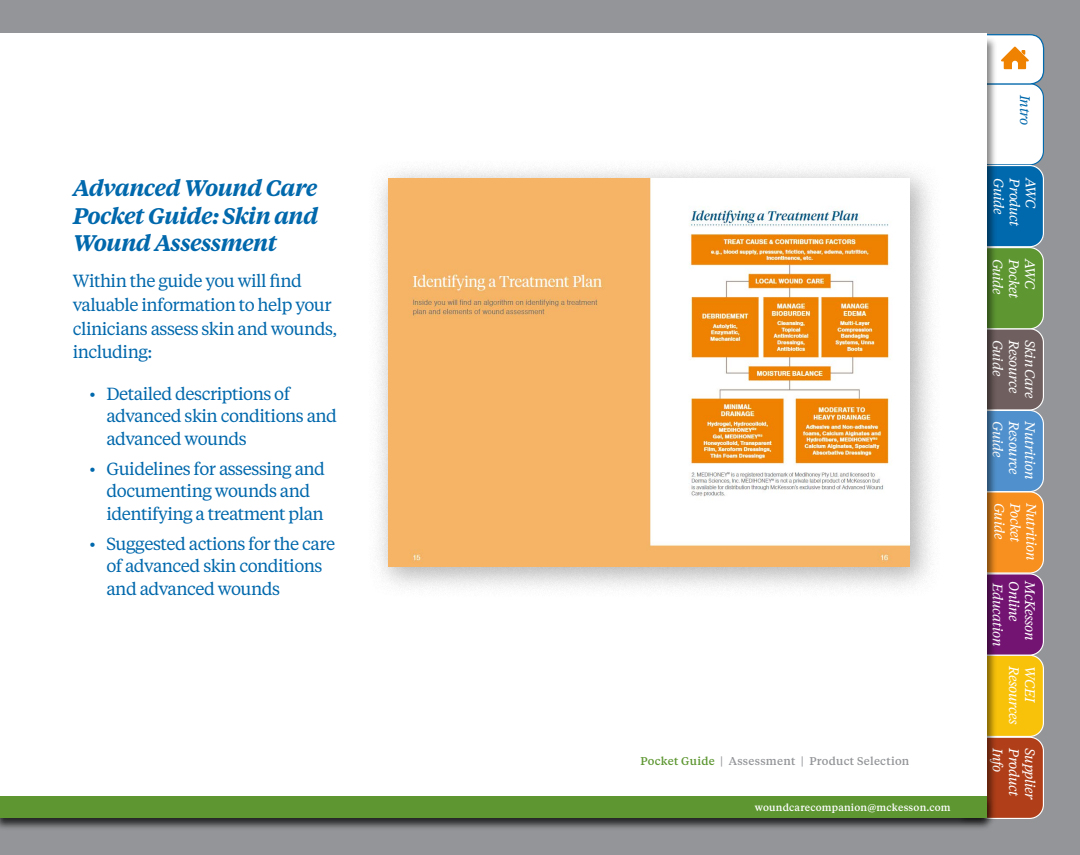
<style>
.page{position:relative;width:1080px;height:855px;background:#939598}
.page>*{position:absolute;margin:0;border:0;box-sizing:border-box;transform-origin:0 0}
.t1{font:italic 600 22.5px/27.5px "Tiempos Text";letter-spacing:-.03em;color:#0068ac;text-align:justify}
.t2{font:17.5px/22.5px "Tiempos Text";letter-spacing:-.03em;color:#0068ac}
.t3{font:italic 13.75px "Tiempos Text";letter-spacing:-.03em;color:#fff}
.t4{font:italic 13.75px "Tiempos Text";color:#0068ac}
.t5{font:500 11.25px "Tiempos Text";letter-spacing:.02em;color:#939598}
.t6{font:500 10px "Tiempos Text";letter-spacing:.02em;color:#fff}
.s1{color:#5e9732}
</style>
<div class="page">
<div style="left:975px;top:84px;width:68px;height:81px;background:#fff;border-radius:14px"></div>
<div style="left:975px;top:83px;width:69px;height:82px;border:1px solid #0068ac;border-radius:14px"></div>
<div style="left:975px;top:655px;width:68px;height:81px;background:#f9c20a;border-radius:14px"></div>
<div style="left:975px;top:655px;width:69px;height:82px;border:1px solid #fff;border-radius:14px"></div>
<div style="left:975px;top:574px;width:68px;height:81px;background:#731472;border-radius:14px"></div>
<div style="left:975px;top:573px;width:69px;height:83px;border:1px solid #fff;border-radius:14px"></div>
<div style="left:975px;top:492px;width:68px;height:81px;background:#f7901e;border-radius:14px"></div>
<div style="left:975px;top:491px;width:69px;height:83px;border:1px solid #fff;border-radius:14px"></div>
<div style="left:975px;top:410px;width:68px;height:82px;background:#5091cd;border-radius:14px"></div>
<div style="left:975px;top:410px;width:69px;height:82px;border:1px solid #fff;border-radius:14px"></div>
<div style="left:975px;top:329px;width:68px;height:81px;background:#6f5f5e;border-radius:14px"></div>
<div style="left:975px;top:328px;width:69px;height:83px;border:1px solid #fff;border-radius:14px"></div>
<div style="left:975px;top:248px;width:68px;height:81px;background:#5e9732;border-radius:14px"></div>
<div style="left:975px;top:247px;width:69px;height:82px;border:1px solid #fff;border-radius:14px"></div>
<div style="left:975px;top:166px;width:68px;height:81px;background:#0068ac;border-radius:14px"></div>
<div style="left:975px;top:165px;width:69px;height:82px;border:1px solid #fff;border-radius:14px"></div>
<div style="left:975px;top:737px;width:68px;height:81px;background:#b03f19;border-radius:14px"></div>
<div style="left:975px;top:737px;width:69px;height:82px;border:1px solid #fff;border-radius:14px"></div>
<svg style="left:986px;top:33px;width:59px;height:52px;background:#e1d9ca"></svg>
<div style="left:957px;top:36px;width:41px;height:790px;background:#000;opacity:.47"></div>
<div style="left:0;top:34px;width:986px;height:777px;background:#fff"></div>
<div style="left:0;top:795px;width:993px;height:35px;background:#000;opacity:.75"></div>
<div style="left:0;top:796px;width:986px;height:22px;background:#5e9732"></div>
<div style="left:368px;top:158px;width:573px;height:441px;background:#000;opacity:.3"></div>
<img style="left:388px;top:179px;width:521px;height:387px">
<p class="t1" style="left:73px;top:173px;width:247px">Advanced Wound Care Pocket Guide: Skin and Wound Assessment</p>
<p class="t2" style="left:73px;top:268px;width:266px;line-height:23.8px">Within the guide you will find valuable information to help your clinicians assess skin and wounds, including:</p>
<p class="t2" style="left:106px;top:381px;width:232px;text-indent:-17px">• Detailed descriptions of advanced skin conditions and advanced wounds</p>
<p class="t2" style="left:106px;top:456px;width:220px;text-indent:-17px">• Guidelines for assessing and documenting wounds and identifying a treatment plan</p>
<p class="t2" style="left:106px;top:531px;width:230px;text-indent:-17px">• Suggested actions for the care of advanced skin conditions and advanced wounds</p>
<p class="t5" style="left:641px;top:754px;width:270px"><span class="s1">Pocket Guide</span> | Assessment | Product Selection</p>
<p class="t6" style="left:755px;top:800px;width:197px">woundcarecompanion@mckesson.com</p>
<p class="t4" style="left:1034px;top:95px;width:32px;rotate:90deg">Intro</p>
<p class="t3" style="left:1008px;top:178px;width:38px;rotate:90deg">Guide</p>
<p class="t3" style="left:1024px;top:178px;width:50px;rotate:90deg">Product</p>
<p class="t3" style="left:1040px;top:178px;width:32px;rotate:90deg">AWC</p>
<p class="t3" style="left:1007px;top:259px;width:38px;rotate:90deg">Guide</p>
<p class="t3" style="left:1023px;top:259px;width:41px;rotate:90deg">Pocket</p>
<p class="t3" style="left:1039px;top:259px;width:32px;rotate:90deg">AWC</p>
<p class="t3" style="left:1007px;top:340px;width:38px;rotate:90deg">Guide</p>
<p class="t3" style="left:1023px;top:340px;width:55px;rotate:90deg">Resource</p>
<p class="t3" style="left:1039px;top:340px;width:60px;rotate:90deg">Skin Care</p>
<p class="t3" style="left:1007px;top:421px;width:38px;rotate:90deg">Guide</p>
<p class="t3" style="left:1023px;top:421px;width:55px;rotate:90deg">Resource</p>
<p class="t3" style="left:1039px;top:421px;width:59px;rotate:90deg">Nutrition</p>
<p class="t3" style="left:1009px;top:503px;width:38px;rotate:90deg">Guide</p>
<p class="t3" style="left:1025px;top:503px;width:41px;rotate:90deg">Pocket</p>
<p class="t3" style="left:1041px;top:503px;width:59px;rotate:90deg">Nutrition</p>
<p class="t3" style="left:1007px;top:583px;width:65px;rotate:90deg">Education</p>
<p class="t3" style="left:1023px;top:581px;width:42px;rotate:90deg">Online</p>
<p class="t3" style="left:1039px;top:581px;width:61px;rotate:90deg">McKesson</p>
<p class="t3" style="left:1023px;top:666px;width:60px;rotate:90deg">Resources</p>
<p class="t3" style="left:1039px;top:666px;width:38px;rotate:90deg">WCEI</p>
<p class="t3" style="left:1007px;top:748px;width:26px;rotate:90deg">Info</p>
<p class="t3" style="left:1023px;top:748px;width:50px;rotate:90deg">Product</p>
<p class="t3" style="left:1039px;top:748px;width:54px;rotate:90deg">Supplier</p>
</div>
